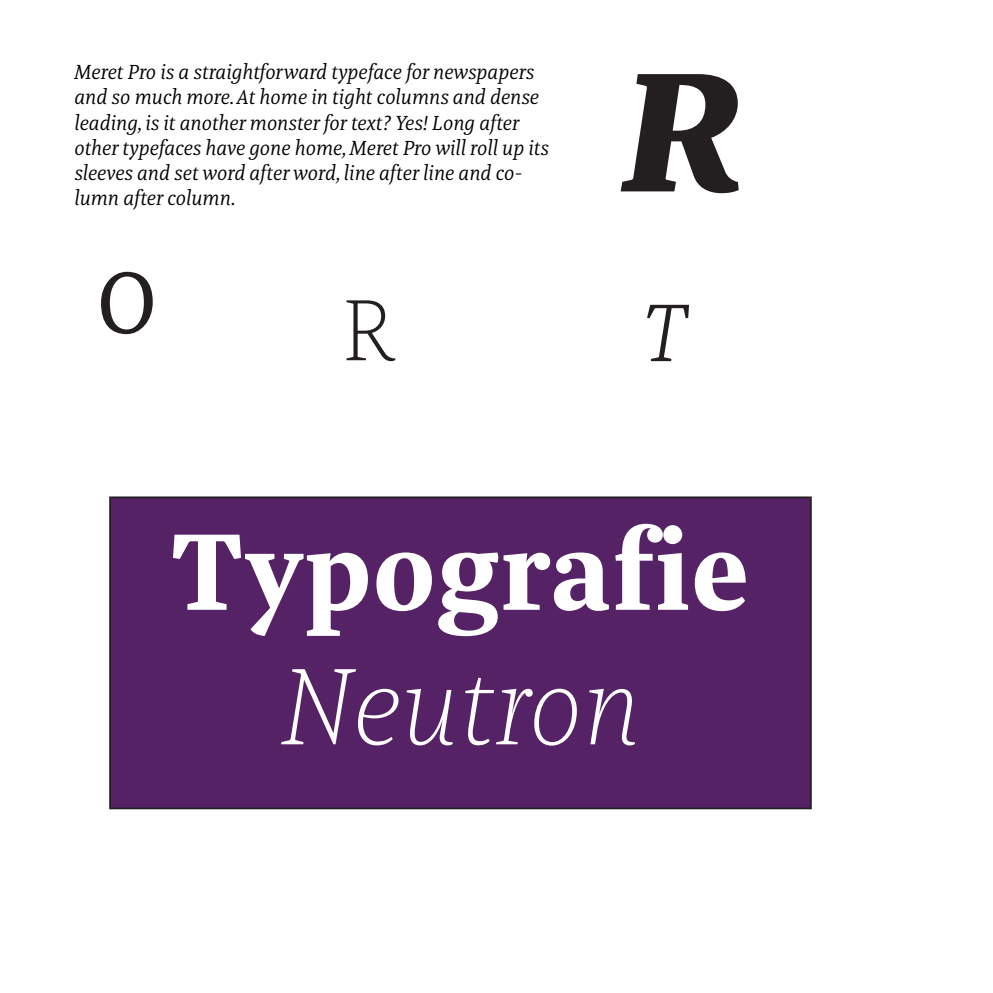
<style>
.page{position:relative;width:993px;height:993px;background:#fff}
.page>*{position:absolute;margin:0;border:0;box-sizing:border-box;transform-origin:0 0}
.t1{font:italic 900 175px "Meret Pro DEMO";color:#231f20}
.t2{font:800 112px "Meret Pro DEMO";color:#fff}
.t3{font:italic 200 112px "Meret Pro DEMO";letter-spacing:-.005em;color:#fff}
.t4{font:89.25px "Meret Pro DEMO";color:#231f20}
.t5{font:200 89.25px "Meret Pro DEMO";color:#231f20}
.t6{font:italic 300 84px "Meret Pro DEMO";color:#231f20}
.t7{font:italic 21px/25.2px "Meret Pro DEMO";color:#000}
</style>
<div class="page">
<div style="left:110px;top:497px;width:700px;height:311px;background:#552365"></div>
<div style="left:109px;top:496px;width:702px;height:313px;border:2px solid #231f20"></div>
<p class="t7" style="left:74px;top:61px;width:476px">Meret Pro is a straightforward typeface for newspapers and so much more. At home in tight columns and dense leading, is it another monster for text? Yes! Long after other typefaces have gone home, Meret Pro will roll up its sleeves and set word after word, line after line and co&shy;lumn after column.</p>
<h1 class="t1" style="left:620px;top:57px;width:126px">R</h1>
<h3 class="t4" style="left:97px;top:264px;width:62px">O</h3>
<h3 class="t5" style="left:342px;top:291px;width:55px">R</h3>
<h3 class="t6" style="left:642px;top:296px;width:44px">T</h3>
<h2 class="t2" style="left:171px;top:523px;width:580px">Typografie</h2>
<h2 class="t3" style="left:280px;top:657px;width:363px">Neutron</h2>
</div>
